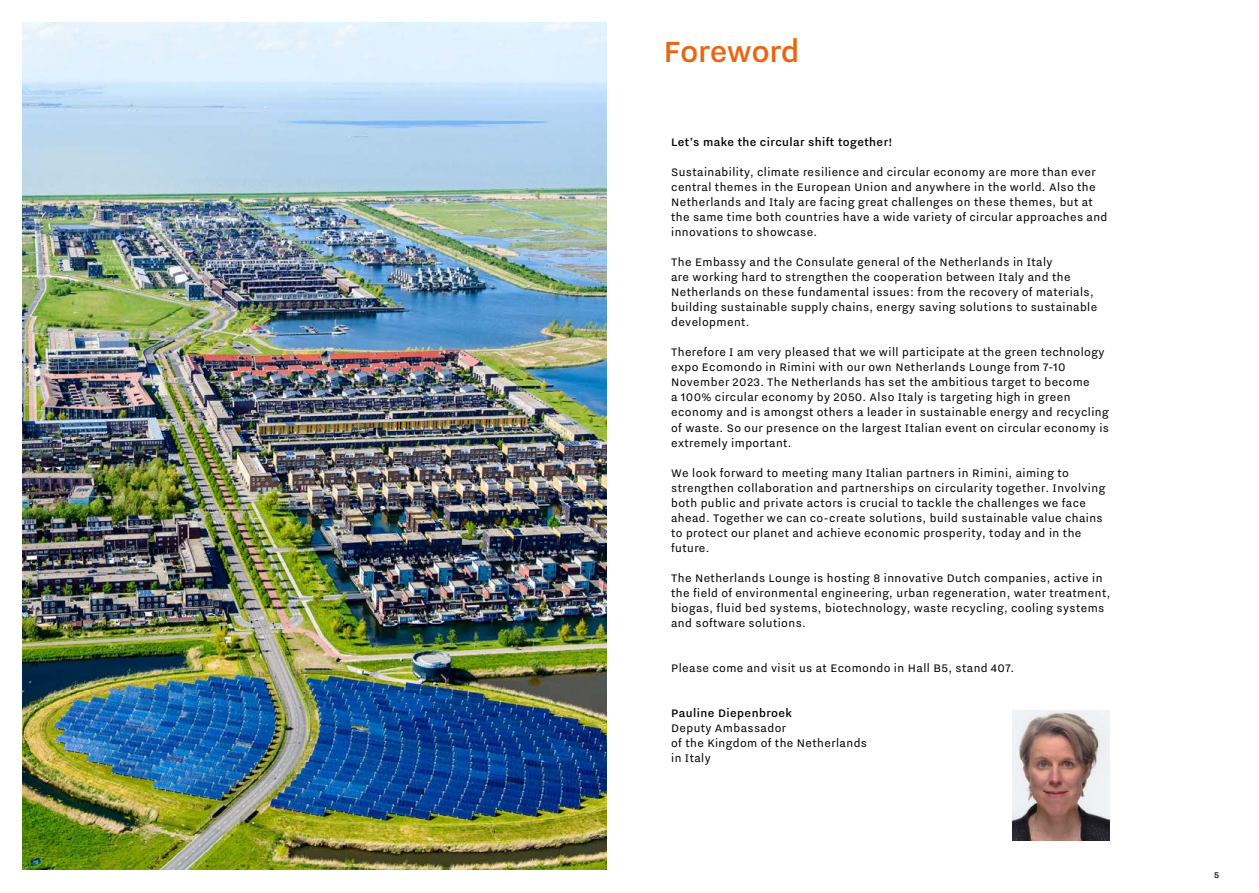
<style>
.page{position:relative;width:1259px;height:893px;background:#fff}
.page>*{position:absolute;margin:0;border:0;box-sizing:border-box;transform-origin:0 0}
.t1{font:500 36px "Nitti Grotesk";letter-spacing:-.015em;color:#ec640f}
.t2{font:13.5px/15px "Nitti Grotesk";letter-spacing:.03em;color:#000}
.t3{font:500 13.5px "Nitti Grotesk";letter-spacing:.03em;color:#000}
.t4{font:500 10.2px "Nitti Grotesk";color:#000}
</style>
<div class="page">
<img style="left:22px;top:22px;width:584px;height:847px">
<img style="left:1012px;top:711px;width:98px;height:129px">
<p class="t1" style="left:663px;top:32px;width:138px">Foreword</p>
<p class="t3" style="left:671px;top:135px;width:223px">Let’s make the circular shift together!</p>
<p class="t2" style="left:671px;top:165px;width:438px">Sustainability, climate resilience and circular economy are more than ever central themes in the European Union and anywhere in the world. Also the Netherlands and Italy are facing great challenges on these themes, but at the same time both countries have a wide variety of circular approaches and innovations to showcase.</p>
<p class="t2" style="left:671px;top:255px;width:428px">The Embassy and the Consulate general of the Netherlands in Italy<br>are working hard to strengthen the cooperation between Italy and the Netherlands on these fundamental issues: from the recovery of materials, building sustainable supply chains, energy saving solutions to sustainable development.</p>
<p class="t2" style="left:671px;top:345px;width:439px">Therefore I am very pleased that we will participate at the green technology expo Ecomondo in Rimini with our own Netherlands Lounge from 7-10<br>November 2023. The Netherlands has set the ambitious target to become<br>a 100% circular economy by 2050. Also Italy is targeting high in green economy and is amongst others a leader in sustainable energy and recycling of waste. So our presence on the largest Italian event on circular economy is extremely important.</p>
<p class="t2" style="left:671px;top:465px;width:436px">We look forward to meeting many Italian partners in Rimini, aiming to strengthen collaboration and partnerships on circularity together. Involving both public and private actors is crucial to tackle the challenges we face ahead. Together we can co-create solutions, build sustainable value chains to protect our planet and achieve economic prosperity, today and in the future.</p>
<p class="t2" style="left:671px;top:570px;width:441px">The Netherlands Lounge is hosting 8 innovative Dutch companies, active in the field of environmental engineering, urban regeneration, water treatment, biogas, fluid bed systems, biotechnology, waste recycling, cooling systems and software solutions.</p>
<p class="t2" style="left:671px;top:660px;width:344px">Please come and visit us at Ecomondo in Hall B5, stand 407.</p>
<p class="t3" style="left:671px;top:705px;width:122px">Pauline Diepenbroek</p>
<p class="t2" style="left:671px;top:720px;width:197px">Deputy Ambassador<br>of the Kingdom of the Netherlands in Italy</p>
<p class="t4" style="left:1214px;top:870px;width:6px">5</p>
</div>
